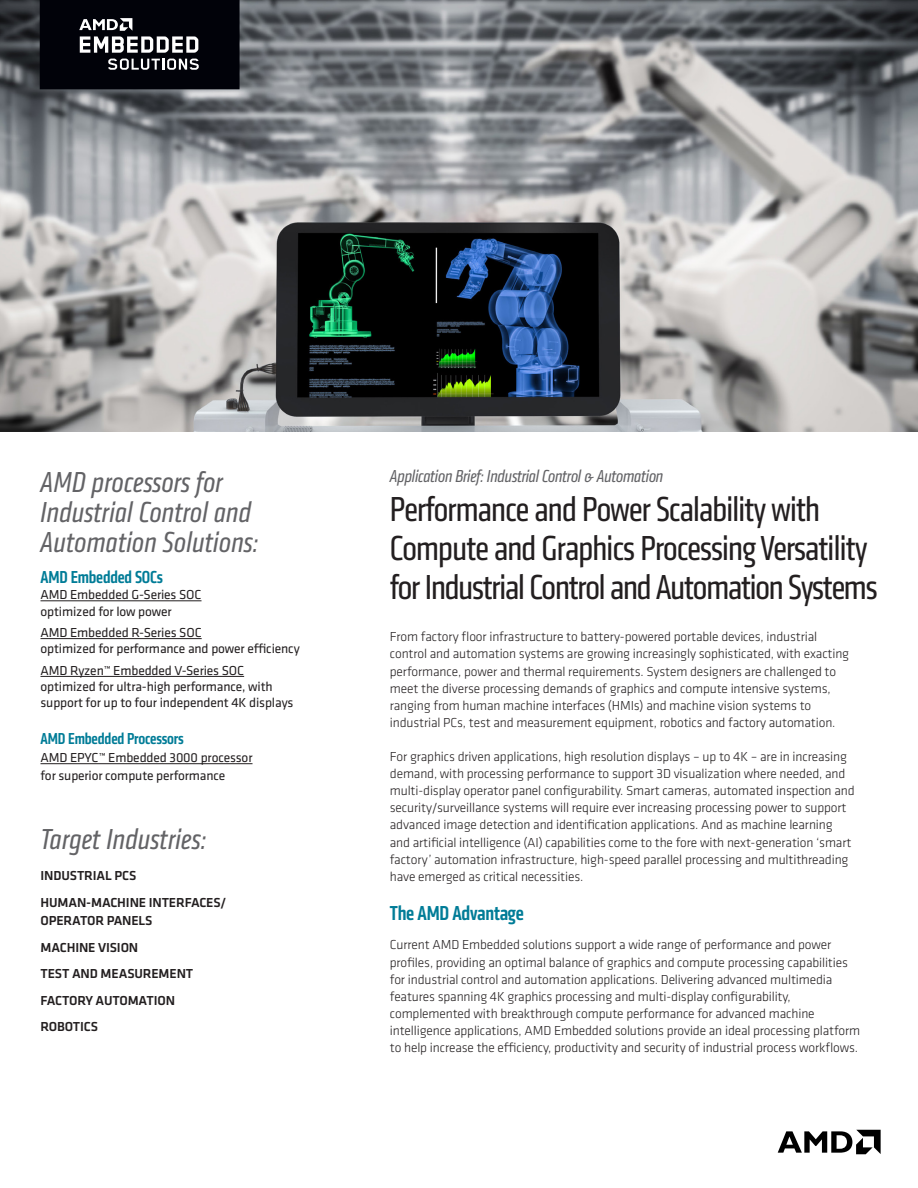
<style>
.page{position:relative;width:918px;height:1188px;background:#fff}
.page>*{position:absolute;margin:0;border:0;box-sizing:border-box;transform-origin:0 0}
.t1{font:condensed 36px/39px "Klavika";letter-spacing:-.02em;color:#231f20}
.t2{font:italic condensed 30px/30px "Klavika";letter-spacing:.01em;color:#636366}
.t3{font:500 condensed 21px "Klavika";letter-spacing:-.01em;color:#007c97}
.t4{font:italic condensed 18px "Klavika";letter-spacing:-.01em;color:#636366}
.t5{font:500 condensed 18px "Klavika";letter-spacing:-.01em;color:#007c97}
.t6{font:500 condensed 16.5px "Klavika";letter-spacing:-.01em;color:#007c97}
.t7{font:300 13.5px/17.1px "Klavika";letter-spacing:-.01em;color:#231f20}
.t8{font:13.5px/16.2px "Klavika";letter-spacing:-.01em;color:#231f20}
.t9{font:500 13.5px/26.7px "Klavika";letter-spacing:-.01em;color:#231f20}
</style>
<div class="page">
<img style="left:0;top:0;width:918px;height:432px">
<hr style="left:40px;top:600px;width:162px;height:1px;background:#231f20">
<hr style="left:40px;top:638px;width:162px;height:1px;background:#231f20">
<hr style="left:40px;top:676px;width:204px;height:1px;background:#231f20">
<hr style="left:40px;top:763px;width:213px;height:1px;background:#231f20">
<svg style="left:778px;top:1130px;width:103px;height:24px"></svg>
<svg style="left:40px;top:0;width:200px;height:89px;background:#1b1c22"></svg>
<h2 class="t2" style="left:40px;top:467px;width:220px">AMD processors for<br>Industrial Control and<br>Automation Solutions:</h2>
<h3 class="t5" style="left:40px;top:566px;width:124px">AMD Embedded SOCs</h3>
<p class="t8" style="left:40px;top:586px;width:163px">AMD Embedded G-Series SOC optimized for low power</p>
<p class="t8" style="left:40px;top:624px;width:261px">AMD Embedded R-Series SOC<br>optimized for performance and power efficiency</p>
<p class="t8" style="left:40px;top:662px;width:255px">AMD Ryzen™ Embedded V-Series SOC optimized for ultra-high performance, with support for up to four independent 4K displays</p>
<p class="t6" style="left:40px;top:729px;width:145px">AMD Embedded Processors</p>
<p class="t8" style="left:40px;top:748px;width:214px;line-height:18px">AMD EPYC™ Embedded 3000 processor for superior compute performance</p>
<h2 class="t2" style="left:40px;top:824px;width:168px">Target Industries:</h2>
<p class="t9" style="left:40px;top:862px;width:188px">INDUSTRIAL PCS<br>HUMAN-MACHINE INTERFACES/</p>
<p class="t9" style="left:40px;top:907px;width:154px">OPERATOR PANELS<br>MACHINE VISION<br>TEST AND MEASUREMENT<br>FACTORY AUTOMATION<br>ROBOTICS</p>
<h3 class="t4" style="left:390px;top:466px;width:275px">Application Brief: Industrial Control &amp; Automation</h3>
<h1 class="t1" style="left:390px;top:490px;width:489px">Performance and Power Scalability with<br>Compute and Graphics Processing Versatility for Industrial Control and Automation Systems</h1>
<p class="t7" style="left:390px;top:628px;width:461px">From factory floor infrastructure to battery-powered portable devices, industrial control and automation systems are growing increasingly sophisticated, with exacting performance, power and thermal requirements. System designers are challenged to meet the diverse processing demands of graphics and compute intensive systems, ranging from human machine interfaces (HMIs) and machine vision systems to industrial PCs, test and measurement equipment, robotics and factory automation.</p>
<p class="t7" style="left:390px;top:748px;width:466px">For graphics driven applications, high resolution displays – up to 4K – are in increasing demand, with processing performance to support 3D visualization where needed, and multi-display operator panel configurability. Smart cameras, automated inspection and security/surveillance systems will require ever increasing processing power to support advanced image detection and identification applications. And as machine learning and artificial intelligence (AI) capabilities come to the fore with next-generation ‘smart factory’ automation infrastructure, high-speed parallel processing and multithreading have emerged as critical necessities.</p>
<h3 class="t3" style="left:390px;top:900px;width:135px">The AMD Advantage</h3>
<p class="t7" style="left:390px;top:936px;width:472px">Current AMD Embedded solutions support a wide range of performance and power profiles, providing an optimal balance of graphics and compute processing capabilities for industrial control and automation applications. Delivering advanced multimedia features spanning 4K graphics processing and multi-display configurability, complemented with breakthrough compute performance for advanced machine intelligence applications, AMD Embedded solutions provide an ideal processing platform to help increase the efficiency, productivity and security of industrial process workflows.</p>
</div>
